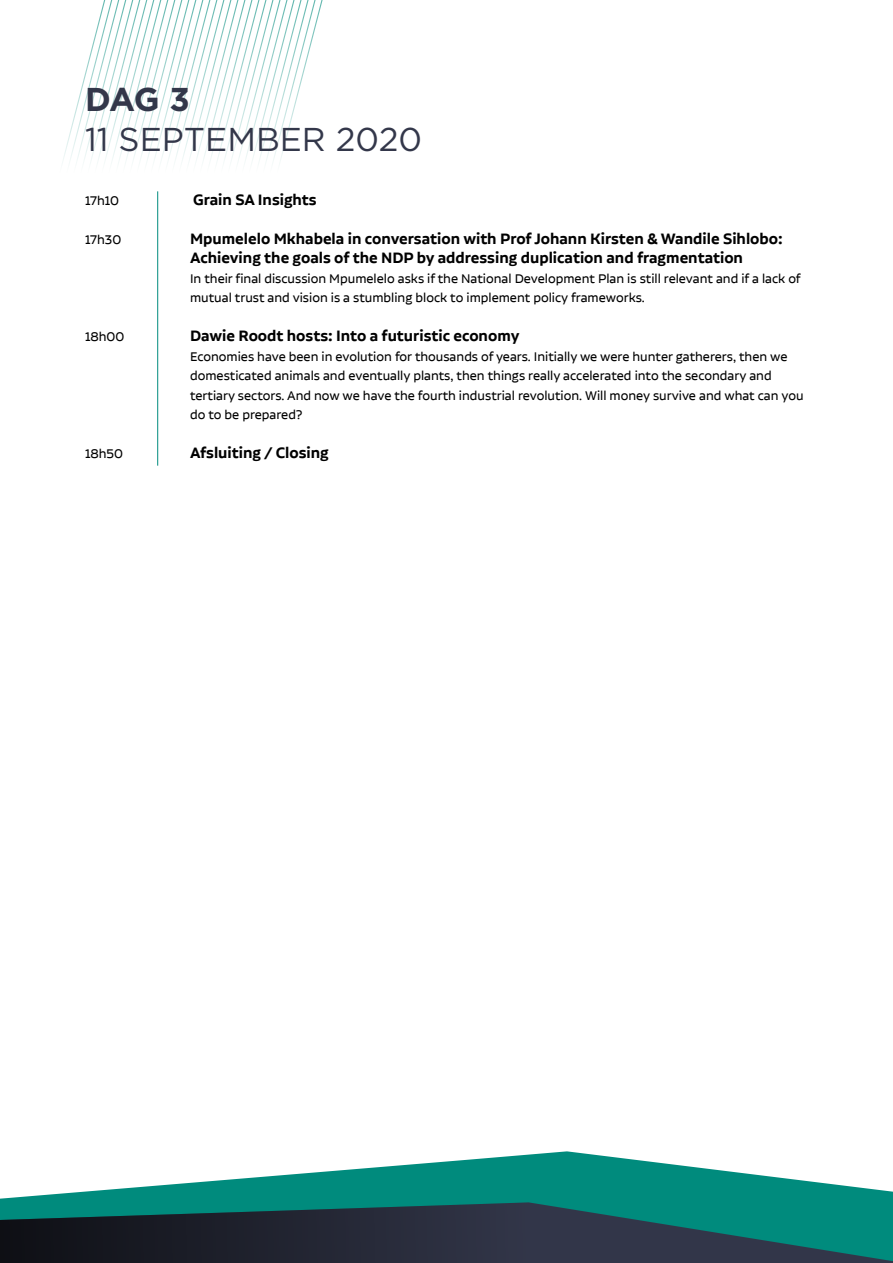
<style>
.page{position:relative;width:893px;height:1263px;background:#fff}
.page>*{position:absolute;margin:0;border:0;box-sizing:border-box;transform-origin:0 0}
.t1{font:33px "Gotham";color:#33374a}
.t2{font:700 33px "Gotham";color:#33374a}
.t3{font:600 18px/19.5px "Alvar Essential";color:#000}
.t4{font:15px/19.5px "Alvar Essential";color:#000}
</style>
<div class="page">
<svg style="left:62px;top:0;width:261px;height:296px"></svg>
<hr style="left:157px;top:191px;width:1px;height:275px;background:#008b7d">
<svg style="left:0;top:1151px;width:893px;height:51px;fill:#008b7d"></svg>
<svg style="left:0;top:1202px;width:893px;height:61px;background:#1b454b"></svg>
<h1 class="t2" style="left:85px;top:78px;width:107px">DAG 3</h1>
<h1 class="t1" style="left:85px;top:118px;width:339px">11 SEPTEMBER 2020</h1>
<p class="t4" style="left:85px;top:190px;width:36px">17h10</p>
<p class="t3" style="left:193px;top:189px;width:125px">Grain SA Insights</p>
<p class="t4" style="left:85px;top:229px;width:38px">17h30</p>
<p class="t3" style="left:190px;top:228px;width:594px">Mpumelelo Mkhabela in conversation with Prof Johann Kirsten &amp; Wandile Sihlobo:<br>Achieving the goals of the NDP by addressing duplication and fragmentation</p>
<p class="t4" style="left:190px;top:268px;width:612px">In their final discussion Mpumelelo asks if the National Development Plan is still relevant and if a lack of mutual trust and vision is a stumbling block to implement policy frameworks.</p>
<p class="t4" style="left:85px;top:327px;width:41px">18h00</p>
<p class="t3" style="left:190px;top:326px;width:331px">Dawie Roodt hosts: Into a futuristic economy</p>
<p class="t4" style="left:190px;top:346px;width:615px">Economies have been in evolution for thousands of years. Initially we were hunter gatherers, then we domesticated animals and eventually plants, then things really accelerated into the secondary and tertiary sectors. And now we have the fourth industrial revolution. Will money survive and what can you do to be prepared?</p>
<p class="t4" style="left:85px;top:444px;width:39px">18h50</p>
<p class="t3" style="left:190px;top:443px;width:140px">Afsluiting / Closing</p>
</div>
